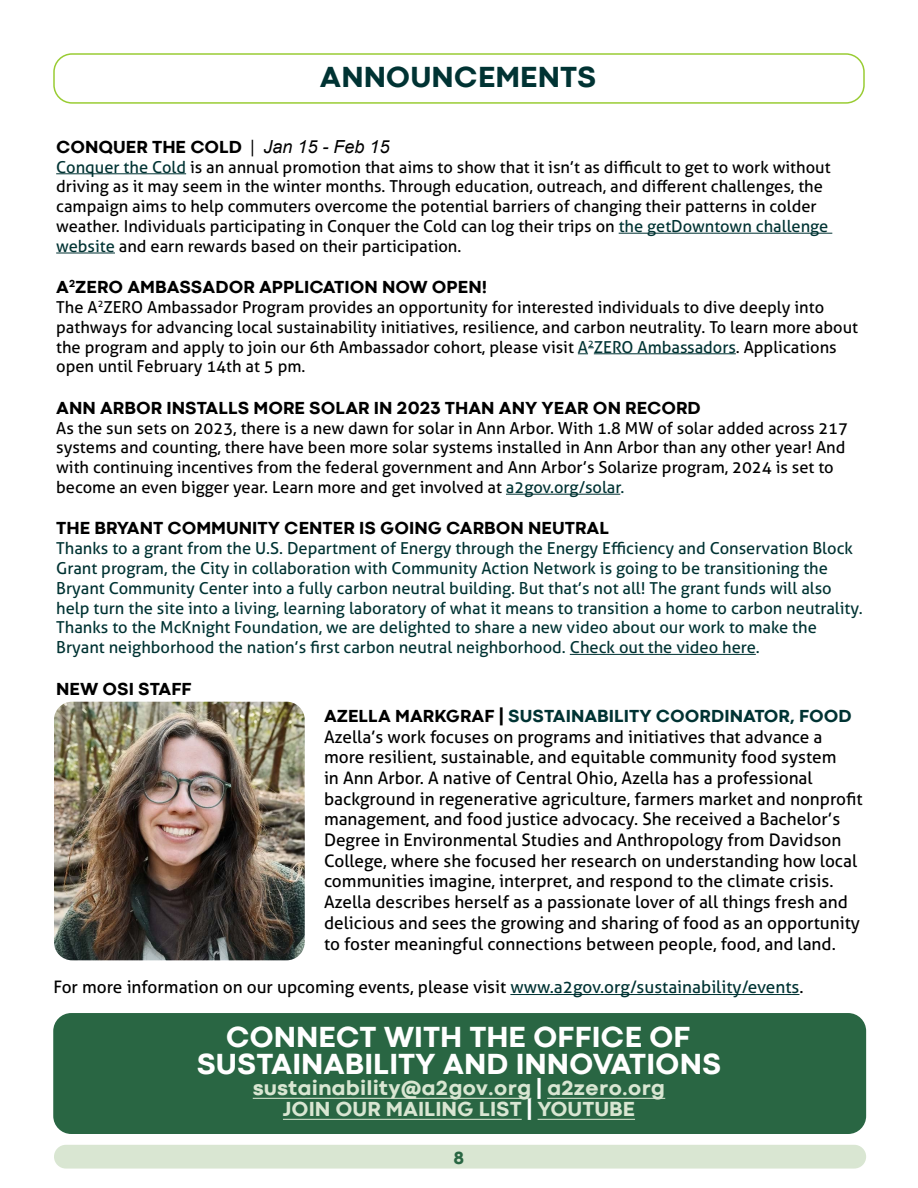
<style>
.page{position:relative;width:918px;height:1188px;background:#fff}
.page>*{position:absolute;margin:0;border:0;box-sizing:border-box;transform-origin:0 0}
.t1{font:800 30px/27px "Codec Cold";color:#fff;text-align:center}
.t2{font:800 30px "Codec Cold";color:#033}
.t3{font:800 21px/21px "Codec Cold";color:#d9e6d2;text-align:center}
.t4{font:800 18px "Codec Cold";color:#000}
.t5{font:800 18px "Codec Cold";color:#033}
.t6{font:800 18px "Codec Cold";color:#296643}
.t7{font:17.25px/20.7px "Aller";color:#000}
.t8{font:16.5px/19.8px "Aller";color:#000}
.t9{font:16.5px/19.8px "Aller";color:#033}
.s1{font-family:"Century Gothic";font-weight:400}
.s2{font-family:"Arial";font-weight:400;font-style:italic}
.s3{color:#033}
.s4{color:#000}
.s5{color:#fff}
</style>
<div class="page">
<div style="left:54px;top:1145px;width:812px;height:24px;background:#d9e6d2;border-radius:12px"></div>
<div style="left:53px;top:53px;width:812px;height:51px;border:2px solid #9c3;border-radius:18px"></div>
<hr style="left:56px;top:173px;width:130px;height:1px;background:#033">
<hr style="left:619px;top:233px;width:213px;height:1px;background:#033">
<hr style="left:56px;top:253px;width:59px;height:1px;background:#033">
<svg style="left:578px;top:348px;width:16px;height:6px"></svg>
<hr style="left:594px;top:353px;width:142px;height:1px;background:#033">
<hr style="left:506px;top:494px;width:114px;height:1px;background:#033">
<hr style="left:570px;top:654px;width:186px;height:1px;background:#033">
<div style="left:53px;top:1013px;width:813px;height:121px;background:#296643;border-radius:18px"></div>
<hr style="left:253px;top:1098px;width:278px;height:1px;background:#d9e6d2">
<hr style="left:547px;top:1098px;width:118px;height:1px;background:#d9e6d2">
<hr style="left:283px;top:1119px;width:239px;height:1px;background:#d9e6d2">
<hr style="left:538px;top:1119px;width:97px;height:1px;background:#d9e6d2">
<hr style="left:510px;top:994px;width:289px;height:1px;background:#033">
<img style="left:54px;top:702px;width:251px;height:258px">
<h1 class="t2" style="left:320px;top:59px;width:278px">ANNOUNCEMENTS</h1>
<p class="t4" style="left:56px;top:136px;width:335px">CONQUER THE COLD <span class="s1">|</span> <span class="s2">Jan 15 - Feb 15</span></p>
<p class="t8" style="left:56px;top:157px;width:776px"><span class="s3">Conquer the Cold</span> is an annual promotion that aims to show that it isn’t as difficult to get to work without driving as it may seem in the winter months. Through education, outreach, and different challenges, the campaign aims to help commuters overcome the potential barriers of changing their patterns in colder weather. Individuals participating in Conquer the Cold can log their trips on <span class="s3">the getDowntown challenge website</span> and earn rewards based on their participation.</p>
<p class="t4" style="left:56px;top:276px;width:432px">A<sup>2</sup>ZERO AMBASSADOR APPLICATION NOW OPEN!</p>
<p class="t8" style="left:56px;top:297px;width:803px">The A<sup>2</sup>ZERO Ambassador Program provides an opportunity for interested individuals to dive deeply into pathways for advancing local sustainability initiatives, resilience, and carbon neutrality. To learn more about the program and apply to join our 6th Ambassador cohort, please visit <span class="s3">A</span><sup>2</sup><span class="s3">ZERO Ambassadors</span>. Applications open until February 14th at 5 pm.</p>
<p class="t4" style="left:56px;top:397px;width:646px">ANN ARBOR INSTALLS MORE SOLAR IN 2023 THAN ANY YEAR ON RECORD</p>
<p class="t8" style="left:56px;top:418px;width:793px">As the sun sets on 2023, there is a new dawn for solar in Ann Arbor. With 1.8 MW of solar added across 217 systems and counting, there have been more solar systems installed in Ann Arbor than any other year! And with continuing incentives from the federal government and Ann Arbor’s Solarize program, 2024 is set to become an even bigger year. Learn more and get involved at <span class="s3">a2gov.org/solar.</span></p>
<p class="t4" style="left:56px;top:517px;width:554px">THE BRYANT COMMUNITY CENTER IS GOING CARBON NEUTRAL</p>
<p class="t9" style="left:56px;top:538px;width:808px">Thanks to a grant from the U.S. Department of Energy through the Energy Efficiency and Conservation Block Grant program, the City in collaboration with Community Action Network is going to be transitioning the Bryant Community Center into a fully carbon neutral building. But that’s not all! The grant funds will also help turn the site into a living, learning laboratory of what it means to transition a home to carbon neutrality.<br>Thanks to the McKnight Foundation, we are delighted to share a new video about our work to make the Bryant neighborhood the nation’s first carbon neutral neighborhood. Check out the video here.</p>
<p class="t4" style="left:56px;top:678px;width:137px">NEW OSI STAFF</p>
<p class="t5" style="left:324px;top:705px;width:529px"><span class="s4">AZELLA MARKGRAF |</span> SUSTAINABILITY COORDINATOR, FOOD</p>
<p class="t7" style="left:324px;top:726px;width:540px">Azella’s work focuses on programs and initiatives that advance a more resilient, sustainable, and equitable community food system<br>in Ann Arbor. A native of Central Ohio, Azella has a professional background in regenerative agriculture, farmers market and nonprofit management, and food justice advocacy. She received a Bachelor’s Degree in Environmental Studies and Anthropology from Davidson College, where she focused her research on understanding how local communities imagine, interpret, and respond to the climate crisis.<br>Azella describes herself as a passionate lover of all things fresh and delicious and sees the growing and sharing of food as an opportunity to foster meaningful connections between people, food, and land.</p>
<p class="t7" style="left:53px;top:977px;width:752px">For more information on our upcoming events, please visit <span class="s3">www.a2gov.org/sustainability/events</span>.</p>
<h1 class="t1" style="left:197px;top:1024px;width:526px">CONNECT WITH THE OFFICE OF<br>SUSTAINABILITY AND INNOVATIONS</h1>
<p class="t3" style="left:253px;top:1078px;width:414px">sustainability@a2gov.org <span class="s5">|</span> a2zero.org<br>JOIN OUR MAILING LIST <span class="s5">|</span> YOUTUBE</p>
<p class="t6" style="left:454px;top:1147px;width:12px">8</p>
</div>
